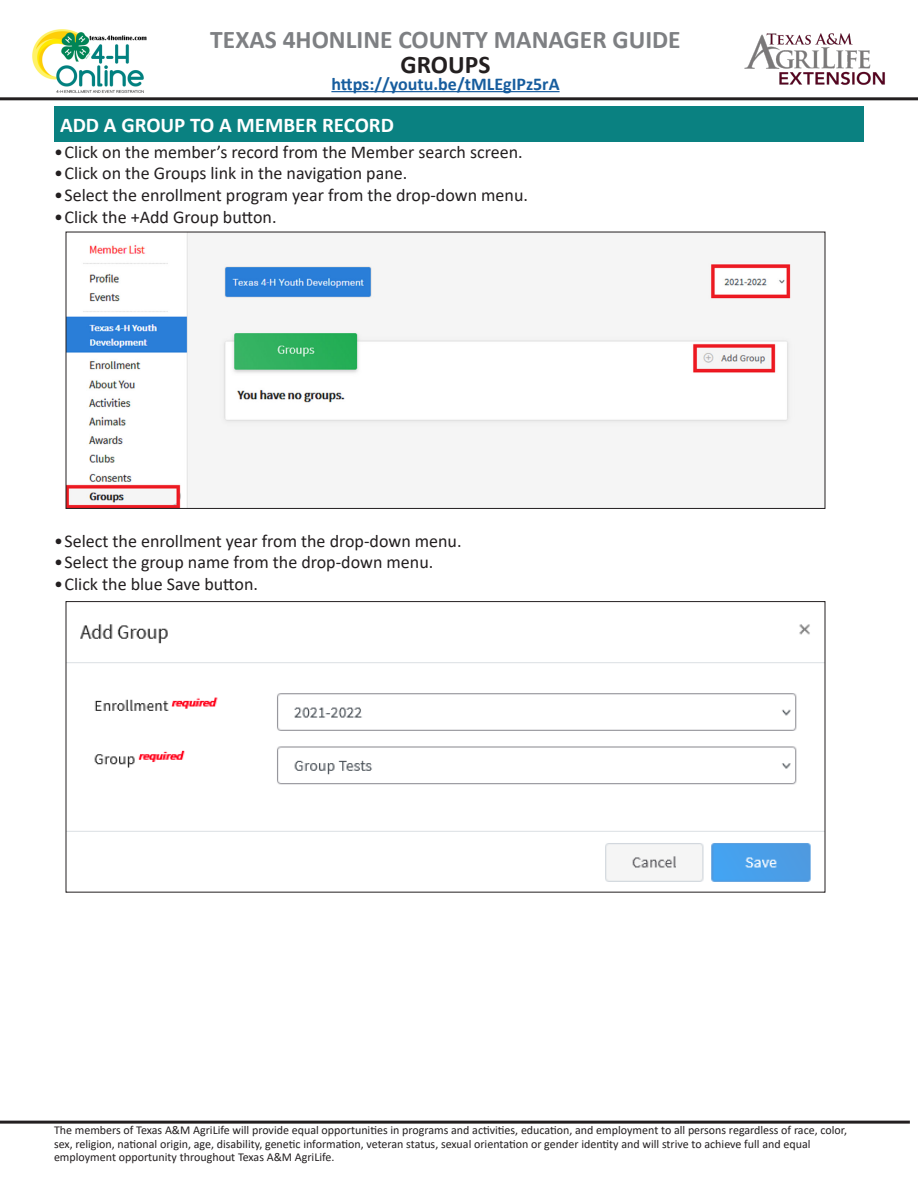
<style>
.page{position:relative;width:918px;height:1188px;background:#fff}
.page>*{position:absolute;margin:0;border:0;box-sizing:border-box;transform-origin:0 0}
.t1{font:700 25.5px "Calibri";color:#7e8083}
.t2{font:700 25.5px "Calibri";color:#231f20}
.t3{font:700 21px "Calibri";color:#fff}
.t4{font:18px "Calibri";color:#231f20}
.t5{font:700 18px "Calibri";color:#175d9e}
.t6{font:12px/13.5px "Calibri";color:#231f20}
</style>
<div class="page">
<hr style="left:0;top:97px;width:918px;height:3px;background:#231f20">
<img style="left:32px;top:29px;width:115px;height:64px">
<img style="left:744px;top:33px;width:141px;height:52px">
<hr style="left:0;top:1121px;width:910px;height:3px;background:#231f20">
<hr style="left:331px;top:91px;width:229px;height:1px;background:#175d9e">
<div style="left:54px;top:106px;width:810px;height:36px;background:#0a8181"></div>
<img style="left:68px;top:234px;width:755px;height:273px">
<img style="left:68px;top:624px;width:755px;height:258px">
<h1 class="t1" style="left:210px;top:21px;width:472px">TEXAS 4HONLINE COUNTY MANAGER GUIDE</h1>
<p class="t2" style="left:401px;top:47px;width:91px">GROUPS</p>
<p class="t5" style="left:331px;top:71px;width:230px">https://youtu.be/tMLEgIPz5rA</p>
<p class="t3" style="left:60px;top:110px;width:336px">ADD A GROUP TO A MEMBER RECORD</p>
<p class="t4" style="left:54px;top:139px;width:470px">•Click on the member’s record from the Member search screen.</p>
<p class="t4" style="left:54px;top:161px;width:355px">•Click on the Groups link in the navigation pane.</p>
<p class="t4" style="left:54px;top:183px;width:476px">•Select the enrollment program year from the drop-down menu.</p>
<p class="t4" style="left:54px;top:204px;width:224px">•Click the +Add Group button.</p>
<p class="t4" style="left:54px;top:528px;width:409px">•Select the enrollment year from the drop-down menu.</p>
<p class="t4" style="left:54px;top:550px;width:381px">•Select the group name from the drop-down menu.</p>
<p class="t4" style="left:54px;top:571px;width:206px">•Click the blue Save button.</p>
<p class="t6" style="left:54px;top:1123px;width:795px">The members of Texas A&amp;M AgriLife will provide equal opportunities in programs and activities, education, and employment to all persons regardless of race, color, sex, religion, national origin, age, disability, genetic information, veteran status, sexual orientation or gender identity and will strive to achieve full and equal employment opportunity throughout Texas A&amp;M AgriLife.</p>
</div>
